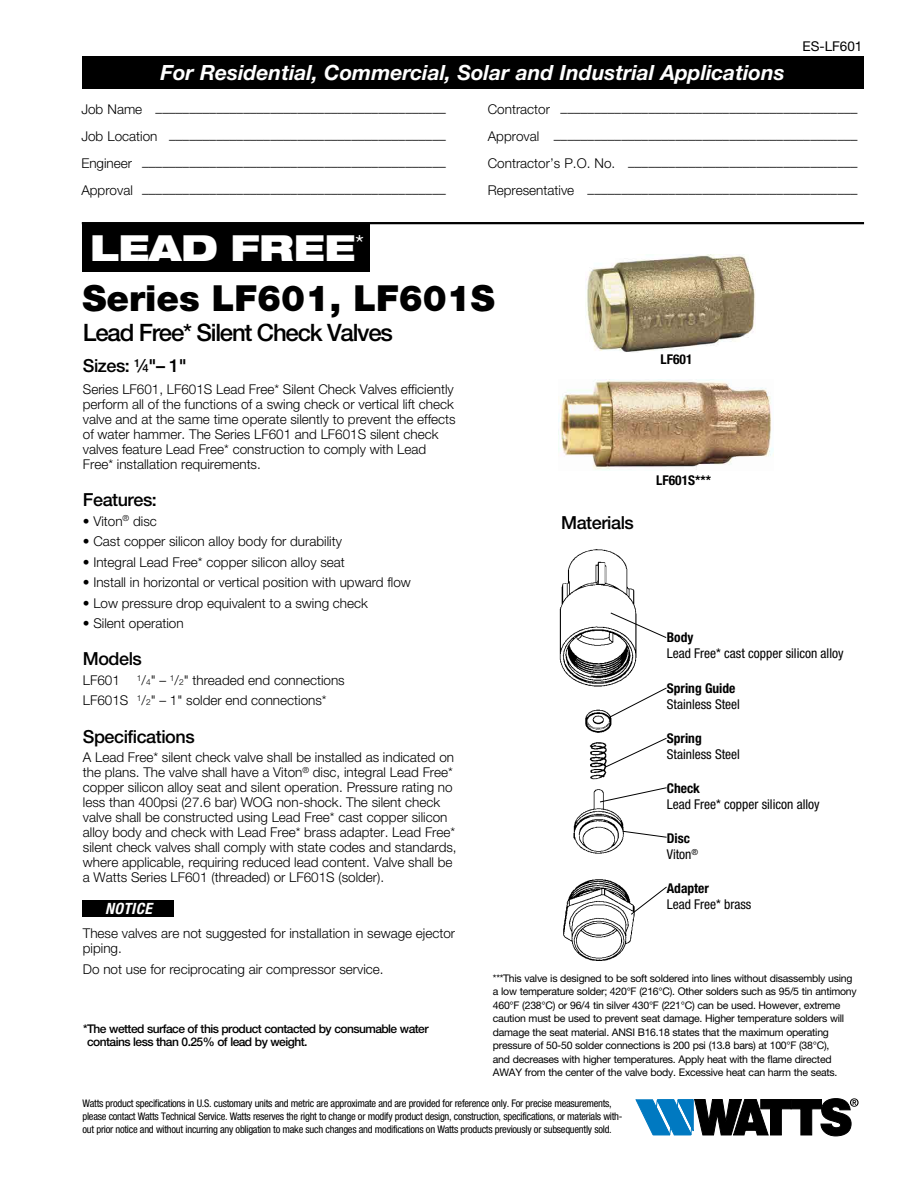
<style>
.page{position:relative;width:918px;height:1188px;background:#fff}
.page>*{position:absolute;margin:0;border:0;box-sizing:border-box;transform-origin:0 0}
.t1{font:900 36px "Helvetica Neue LT Std";color:#000}
.t2{font:900 expanded 36px "Helvetica Neue LT Std";color:#fff}
.t3{font:500 24px "Helvetica Neue LT Std";letter-spacing:-.05em;color:#000}
.t4{font:italic 700 21px "Helvetica Neue LT Std";color:#fff}
.t5{font:500 18px "Helvetica Neue LT Std";letter-spacing:-.025em;color:#000}
.t6{font:italic 700 condensed 15.6px "Helvetica Neue LT Std";letter-spacing:.025em;color:#fff}
.t7{font:300 13.5px/15px "Helvetica Neue LT Std";color:#000}
.t8{font:condensed 13.5px/16px "Helvetica Neue LT Std";color:#000}
.t9{font:700 condensed 13.5px "Helvetica Neue LT Std";color:#000}
.t10{font:13.5px "Helvetica Neue LT Std";color:#000}
.t11{font:500 12px/13.5px "Helvetica Neue LT Std";letter-spacing:-.045em;color:#000}
.t12{font:10.5px/13.5px "Helvetica Neue LT Std";letter-spacing:-.025em;color:#000}
.t13{font:condensed 10.5px/13.2px "Helvetica Neue LT Std";letter-spacing:-.025em;color:#000}
.s1{font-size:11.1px}
.s2{font-size:8.4px}
.s3{font-weight:700}
</style>
<div class="page">
<img style="left:559px;top:549px;width:78px;height:412px">
<div style="left:83px;top:900px;width:91px;height:17px;background:#000"></div>
<svg style="left:610px;top:612px;width:57px;height:27px"></svg>
<svg style="left:609px;top:687px;width:58px;height:31px"></svg>
<svg style="left:605px;top:737px;width:62px;height:31px"></svg>
<svg style="left:599px;top:787px;width:68px;height:16px"></svg>
<svg style="left:622px;top:830px;width:45px;height:8px"></svg>
<svg style="left:630px;top:886px;width:37px;height:29px"></svg>
<div style="left:82px;top:57px;width:781px;height:32px;background:#000"></div>
<svg style="left:636px;top:1098px;width:223px;height:39px"></svg>
<img style="left:558px;top:379px;width:215px;height:92px">
<img style="left:585px;top:255px;width:171px;height:97px">
<hr style="left:82px;top:222px;width:782px;height:2px;background:#000">
<div style="left:82px;top:223px;width:288px;height:49px;background:#000"></div>
<h3 class="t4" style="left:161px;top:60px;width:626px">For Residential, Commercial, Solar and Industrial Applications</h3>
<p class="t10" style="left:802px;top:38px;width:62px">ES-LF601</p>
<p class="t7" style="left:81px;top:104px;width:366px">Job Name –––––––––––––––––––––––––––––––––––––––––––</p>
<p class="t7" style="left:488px;top:104px;width:371px">Contractor ––––––––––––––––––––––––––––––––––––––––––––</p>
<p class="t7" style="left:81px;top:131px;width:366px">Job Location –––––––––––––––––––––––––––––––––––––––––</p>
<p class="t7" style="left:488px;top:131px;width:371px">Approval –––––––––––––––––––––––––––––––––––––––––––––</p>
<p class="t7" style="left:81px;top:159px;width:366px">Engineer –––––––––––––––––––––––––––––––––––––––––––––</p>
<p class="t7" style="left:488px;top:159px;width:371px">Contractor’s P.O. No. ––––––––––––––––––––––––––––––––––</p>
<p class="t7" style="left:81px;top:186px;width:366px">Approval –––––––––––––––––––––––––––––––––––––––––––––</p>
<p class="t7" style="left:488px;top:186px;width:371px">Representative ––––––––––––––––––––––––––––––––––––––––</p>
<h1 class="t2" style="left:90px;top:224px;width:276px">LEAD FREE<sup>*</sup></h1>
<h1 class="t1" style="left:82px;top:277px;width:414px">Series LF601, LF601S</h1>
<h2 class="t3" style="left:83px;top:319px;width:312px">Lead Free* Silent Check Valves</h2>
<h3 class="t5" style="left:83px;top:355px;width:105px">Sizes: <sup>1</sup>⁄<span class="s1">4</span>"– 1"</h3>
<p class="t7" style="left:83px;top:381px;width:374px">Series LF601, LF601S Lead Free* Silent Check Valves efficiently perform all of the functions of a swing check or vertical lift check valve and at the same time operate silently to prevent the effects of water hammer. The Series LF601 and LF601S silent check valves feature Lead Free* construction to comply with Lead Free* installation requirements.</p>
<h3 class="t5" style="left:83px;top:489px;width:76px">Features:</h3>
<p class="t7" style="left:83px;top:513px;width:75px">• Viton<sup>®</sup> disc</p>
<p class="t7" style="left:83px;top:533px;width:261px">• Cast copper silicon alloy body for durability</p>
<p class="t7" style="left:83px;top:554px;width:264px">• Integral Lead Free* copper silicon alloy seat</p>
<p class="t7" style="left:83px;top:574px;width:330px">• Install in horizontal or vertical position with upward flow</p>
<p class="t7" style="left:83px;top:595px;width:287px">• Low pressure drop equivalent to a swing check</p>
<p class="t7" style="left:83px;top:615px;width:102px">• Silent operation</p>
<h3 class="t5" style="left:83px;top:648px;width:61px">Models</h3>
<p class="t7" style="left:83px;top:672px;width:39px">LF601</p>
<p class="t7" style="left:83px;top:669px;width:263px;line-height:20.5px;text-indent:54px"><sup>1</sup>/<span class="s2">4</span>" – <sup>1</sup>/<span class="s2">2</span>" threaded end connections<br>LF601S <sup>1</sup>/<span class="s2">2</span>" – 1" solder end connections*</p>
<h3 class="t5" style="left:83px;top:725px;width:113px">Specifications</h3>
<p class="t7" style="left:83px;top:749px;width:375px">A Lead Free* silent check valve shall be installed as indicated on the plans. The valve shall have a Viton<sup>®</sup> disc, integral Lead Free* copper silicon alloy seat and silent operation. Pressure rating no less than 400psi (27.6 bar) WOG non-shock. The silent check valve shall be constructed using Lead Free* cast copper silicon alloy body and check with Lead Free* brass adapter. Lead Free* silent check valves shall comply with state codes and standards, where applicable, requiring reduced lead content. Valve shall be a Watts Series LF601 (threaded) or LF601S (solder).</p>
<p class="t6" style="left:105px;top:899px;width:48px">NOTICE</p>
<p class="t7" style="left:83px;top:925px;width:374px">These valves are not suggested for installation in sewage ejector piping.</p>
<p class="t7" style="left:83px;top:961px;width:302px">Do not use for reciprocating air compressor service.</p>
<p class="t11" style="left:87px;top:1022px;width:343px;text-indent:-4px">*The wetted surface of this product contacted by consumable water contains less than 0.25% of lead by weight.</p>
<p class="t9" style="left:661px;top:351px;width:33px">LF601</p>
<h3 class="t5" style="left:561px;top:512px;width:74px">Materials</h3>
<p class="t9" style="left:656px;top:472px;width:56px">LF601S***</p>
<p class="t9" style="left:667px;top:629px;width:28px">Body</p>
<p class="t8" style="left:667px;top:645px;width:178px">Lead Free* cast copper silicon alloy</p>
<p class="t9" style="left:667px;top:680px;width:70px">Spring Guide</p>
<p class="t8" style="left:667px;top:697px;width:75px">Stainless Steel</p>
<p class="t9" style="left:667px;top:730px;width:36px">Spring</p>
<p class="t8" style="left:667px;top:747px;width:75px">Stainless Steel</p>
<p class="t9" style="left:667px;top:780px;width:35px">Check</p>
<p class="t8" style="left:667px;top:796px;width:154px">Lead Free* copper silicon alloy</p>
<p class="t8" style="left:667px;top:831px;width:33px"><span class="s3">Disc<br></span>Viton<sup>®</sup></p>
<p class="t9" style="left:667px;top:880px;width:44px">Adapter</p>
<p class="t8" style="left:667px;top:896px;width:86px">Lead Free* brass</p>
<p class="t12" style="left:493px;top:971px;width:365px">***This valve is designed to be soft soldered into lines without disassembly using a low temperature solder; 420°F (216°C). Other solders such as 95/5 tin antimony 460°F (238°C) or 96/4 tin silver 430°F (221°C) can be used. However, extreme caution must be used to prevent seat damage. Higher temperature solders will damage the seat material. ANSI B16.18 states that the maximum operating pressure of 50-50 solder connections is 200 psi (13.8 bars) at 100°F (38°C),<br>and decreases with higher temperatures. Apply heat with the flame directed AWAY from the center of the valve body. Excessive heat can harm the seats.</p>
<p class="t13" style="left:82px;top:1096px;width:542px">Watts product specifications in U.S. customary units and metric are approximate and are provided for reference only. For precise measurements, please contact Watts Technical Service. Watts reserves the right to change or modify product design, construction, specifications, or materials with&shy;out prior notice and without incurring any obligation to make such changes and modifications on Watts products previously or subsequently sold.</p>
</div>
